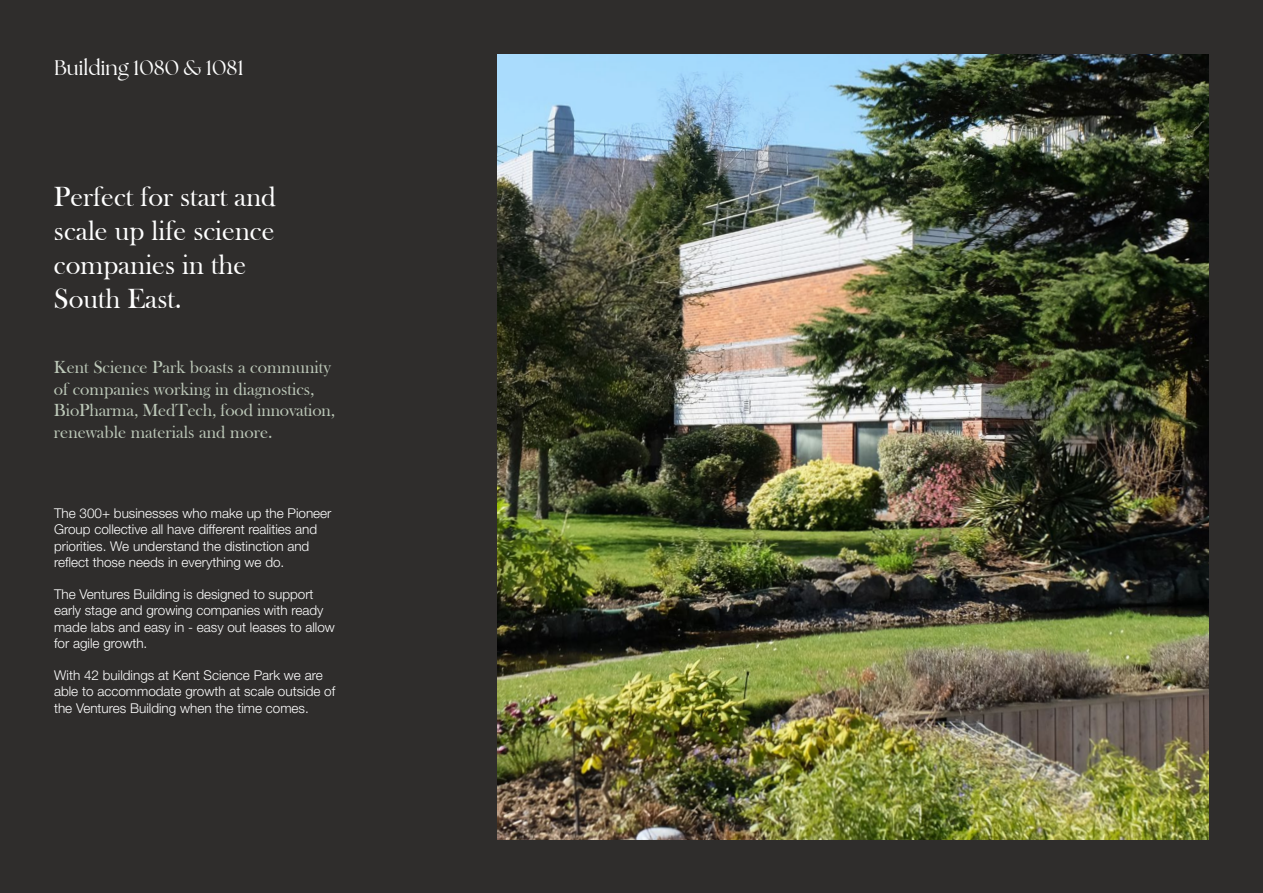
<style>
.page{position:relative;width:1263px;height:893px;background:#2f2d2c}
.page>*{position:absolute;margin:0;border:0;box-sizing:border-box;transform-origin:0 0}
.t1{font:28.5px/34.2px "Bask Old Face";color:#fff}
.t2{font:21px "The Seasons Regular";color:#fff}
.t3{font:18px/21.6px "Bask Old Face";color:#bcc8b8}
.t4{font:300 13.5px/16.2px "Helvetica Neue LT Std";color:#fff}
</style>
<div class="page">
<img style="left:497px;top:54px;width:712px;height:786px">
<h2 class="t2" style="left:54px;top:54px;width:191px">Building 1080 &amp; 1081</h2>
<h1 class="t1" style="left:54px;top:180px;width:224px">Perfect for start and scale up life science companies in the<br>South East.</h1>
<h3 class="t3" style="left:54px;top:357px;width:283px">Kent Science Park boasts a community of companies working in diagnostics, BioPharma, MedTech, food innovation, renewable materials and more.</h3>
<p class="t4" style="left:54px;top:505px;width:279px">The 300+ businesses who make up the Pioneer Group collective all have different realities and priorities. We understand the distinction and reflect those needs in everything we do.</p>
<p class="t4" style="left:54px;top:586px;width:282px">The Ventures Building is designed to support early stage and growing companies with ready made labs and easy in - easy out leases to allow for agile growth.</p>
<p class="t4" style="left:54px;top:667px;width:283px">With 42 buildings at Kent Science Park we are able to accommodate growth at scale outside of the Ventures Building when the time comes.</p>
</div>
